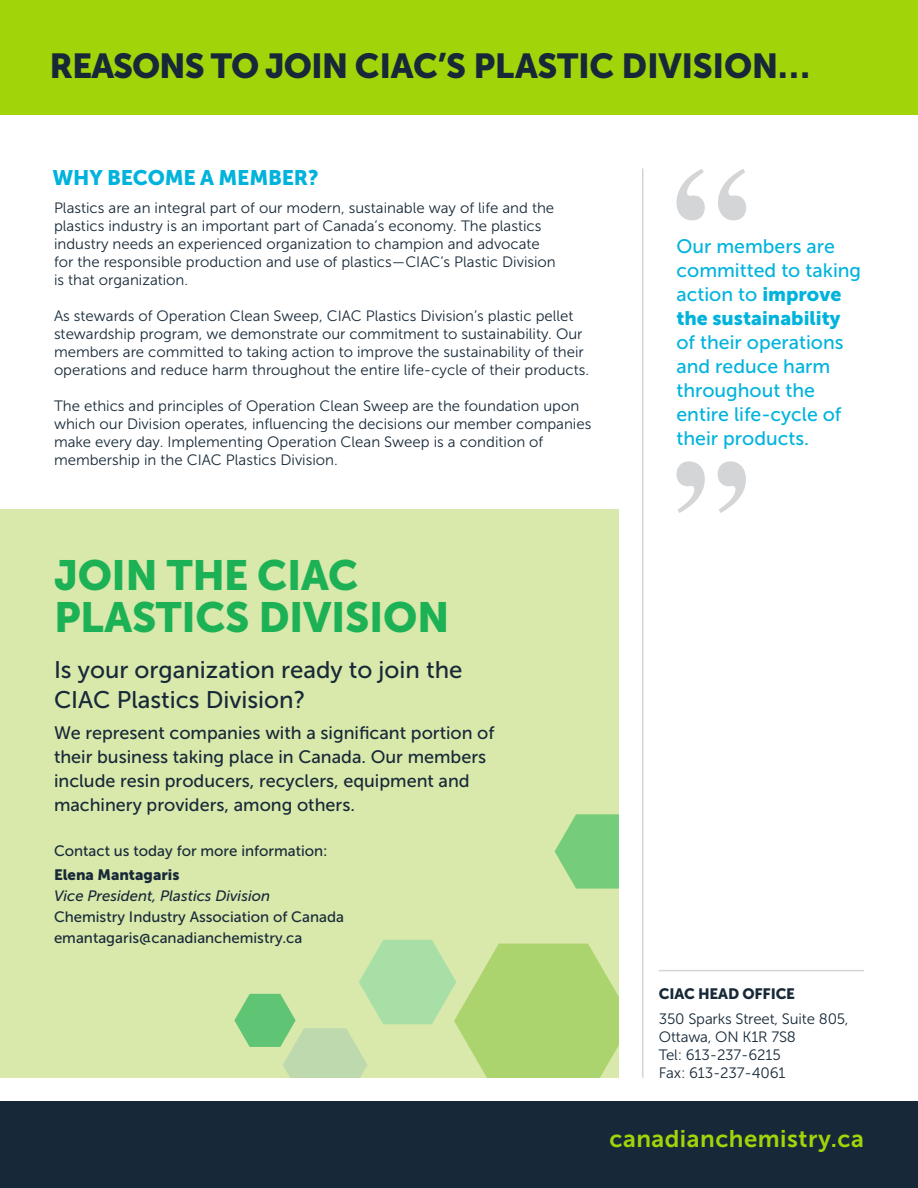
<style>
.page{position:relative;width:918px;height:1188px;background:#fff}
.page>*{position:absolute;margin:0;border:0;box-sizing:border-box;transform-origin:0 0}
.t1{font:42px/42px "Museo Sans 900";letter-spacing:-.01em;color:#1db156}
.t2{font:34.5px "Museo Sans 900";letter-spacing:-.01em;color:#172938}
.t3{font:24px/30px "Museo Sans 500";color:#172938}
.t4{font:24px "Museo Sans 700";letter-spacing:.02em;color:#a2d40a}
.t5{font:21px "Museo Sans 900";letter-spacing:-.01em;color:#00b3dc}
.t6{font:19.5px/24px "Museo Sans 500";color:#00b3dc}
.t7{font:18px/24px "Museo Sans 500";color:#172938}
.t8{font:15px/18px "Museo Sans 300";color:#172938}
.t9{font:15px/21px "Museo Sans 500";color:#172938}
.t10{font:italic 15px "Museo Sans 500";color:#172938}
.t11{font:15px "Museo Sans 900";color:#172938}
.s1{font-family:"Museo Sans 900"}
</style>
<div class="page">
<div style="left:0;top:510px;width:619px;height:568px;background:#d9e8ab"></div>
<svg style="left:234px;top:940px;width:385px;height:138px"></svg>
<svg style="left:555px;top:814px;width:64px;height:75px"></svg>
<div style="left:0;top:0;width:918px;height:115px;background:#a2d40a"></div>
<hr style="left:642px;top:168px;width:2px;height:910px;background:#d4d5d7">
<hr style="left:659px;top:970px;width:205px;height:1px;background:#d4d5d7">
<div style="left:0;top:1102px;width:918px;height:86px;background:#172938"></div>
<svg style="left:676px;top:461px;width:70px;height:52px"></svg>
<svg style="left:676px;top:169px;width:70px;height:51px"></svg>
<p class="t2" style="left:50px;top:47px;width:762px">REASONS TO JOIN CIAC’S PLASTIC DIVISION…</p>
<p class="t5" style="left:52px;top:165px;width:268px">WHY BECOME A MEMBER?</p>
<p class="t8" style="left:54px;top:199px;width:503px">Plastics are an integral part of our modern, sustainable way of life and the plastics industry is an important part of Canada’s economy. The plastics industry needs an experienced organization to champion and advocate for the responsible production and use of plastics—CIAC’s Plastic Division is that organization.</p>
<p class="t8" style="left:54px;top:307px;width:537px">As stewards of Operation Clean Sweep, CIAC Plastics Division’s plastic pellet stewardship program, we demonstrate our commitment to sustainability. Our members are committed to taking action to improve the sustainability of their operations and reduce harm throughout the entire life-cycle of their products.</p>
<p class="t8" style="left:54px;top:397px;width:539px">The ethics and principles of Operation Clean Sweep are the foundation upon which our Division operates, influencing the decisions our member companies make every day. Implementing Operation Clean Sweep is a condition of membership in the CIAC Plastics Division.</p>
<p class="t6" style="left:676px;top:234px;width:186px">Our members are committed to taking action to <span class="s1">improve the sustainability </span>of their operations and reduce harm throughout the entire life-cycle of their products.</p>
<p class="t1" style="left:54px;top:554px;width:397px">JOIN THE CIAC<br>PLASTICS DIVISION</p>
<p class="t3" style="left:54px;top:655px;width:410px">Is your organization ready to join the<br>CIAC Plastics Division?</p>
<p class="t7" style="left:54px;top:721px;width:442px">We represent companies with a significant portion of their business taking place in Canada. Our members include resin producers, recyclers, equipment and machinery providers, among others.</p>
<p class="t9" style="left:54px;top:840px;width:275px">Contact us today for more information:</p>
<p class="t11" style="left:54px;top:866px;width:127px">Elena Mantagaris</p>
<p class="t10" style="left:54px;top:888px;width:218px">Vice President, Plastics Division</p>
<p class="t9" style="left:54px;top:906px;width:291px">Chemistry Industry Association of Canada emantagaris@canadianchemistry.ca</p>
<p class="t11" style="left:659px;top:985px;width:138px">CIAC HEAD OFFICE</p>
<p class="t8" style="left:659px;top:1010px;width:191px">350 Sparks Street, Suite 805,<br>Ottawa, ON K1R 7S8</p>
<p class="t8" style="left:659px;top:1046px;width:123px">Tel: 613-237-6215</p>
<p class="t8" style="left:659px;top:1064px;width:128px">Fax: 613-237-4061</p>
<p class="t4" style="left:610px;top:1125px;width:256px">canadianchemistry.ca</p>
</div>
